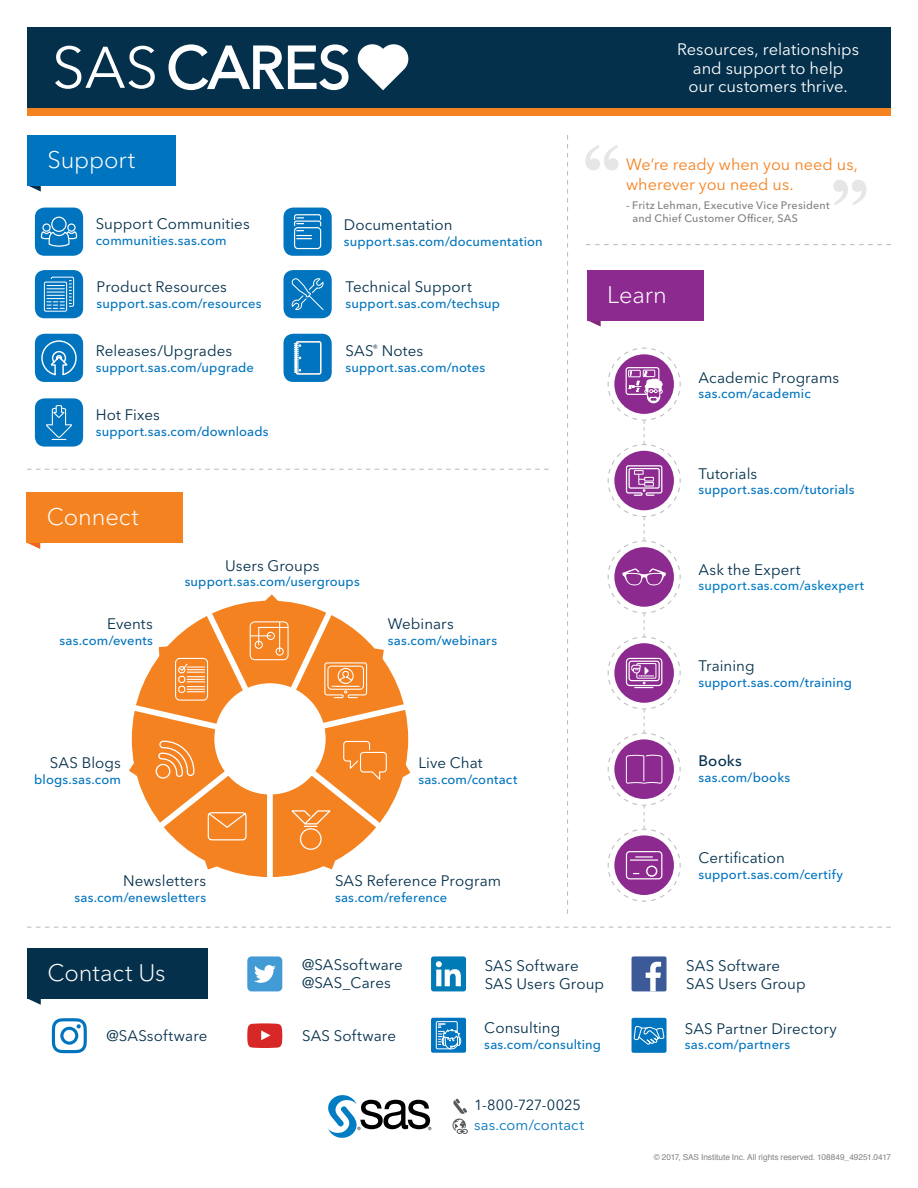
<style>
.page{position:relative;width:918px;height:1188px;background:#fff}
.page>*{position:absolute;margin:0;border:0;box-sizing:border-box;transform-origin:0 0}
.t1{font:300 23.7px "Avenir Next W1 G";letter-spacing:-.005em;color:#fff}
.t2{font:16.5px/18.8px "Avenir Next W1 G";color:#fff;text-align:center}
.t3{font:16.2px/19.5px "Avenir Next W1 G";color:#f58220}
.t4{font:15.15px/17.9px "Avenir Next W1 G";letter-spacing:.005em;color:#04304b}
.t5{font:500 15.15px "Avenir Next W1 G";letter-spacing:.005em;color:#04304b}
.t6{font:14.55px "Avenir Next W1 G";letter-spacing:.01em;color:#0074be}
.t7{font:14.55px "Avenir Next W1 G";letter-spacing:-.005em;color:#04304b}
.t8{font:500 12.9px "Avenir Next W1 G";letter-spacing:.015em;color:#0074be}
.t9{font:500 12.9px "Avenir Next W1 G";letter-spacing:.015em;color:#007dc3}
.t10{font:500 10.8px/12.9px "Avenir Next W1 G";letter-spacing:.02em;color:#828181}
.t11{font:8.25px "Helvetica";color:#808285}
</style>
<div class="page">
<div style="left:27px;top:27px;width:864px;height:85px;background:#04304b"></div>
<div style="left:27px;top:108px;width:864px;height:8px;background:#f58220"></div>
<svg style="left:169px;top:44px;width:180px;height:46px"></svg>
<svg style="left:55px;top:46px;width:100px;height:43px"></svg>
<svg style="left:357px;top:44px;width:52px;height:46px"></svg>
<svg style="left:586px;top:244px;width:305px;height:1px"></svg>
<svg style="left:27px;top:469px;width:522px;height:1px"></svg>
<svg style="left:567px;top:135px;width:1px;height:779px"></svg>
<svg style="left:452px;top:1099px;width:16px;height:35px"></svg>
<svg style="left:328px;top:1095px;width:103px;height:43px"></svg>
<svg style="left:27px;top:543px;width:13px;height:6px"></svg>
<div style="left:26px;top:492px;width:157px;height:51px;background:#f58220"></div>
<svg style="left:27px;top:927px;width:864px;height:1px"></svg>
<svg style="left:28px;top:185px;width:13px;height:7px"></svg>
<div style="left:27px;top:135px;width:148px;height:50px;background:#0074be"></div>
<div style="left:283px;top:208px;width:49px;height:48px;background:#0074be;border-radius:10px"></div>
<svg style="left:294px;top:214px;width:28px;height:36px"></svg>
<div style="left:283px;top:270px;width:49px;height:48px;background:#0074be;border-radius:10px"></div>
<svg style="left:292px;top:278px;width:32px;height:32px"></svg>
<div style="left:35px;top:270px;width:48px;height:48px;background:#0074be;border-radius:10px"></div>
<svg style="left:51px;top:277px;width:23px;height:29px"></svg>
<div style="left:51px;top:277px;width:23px;height:30px;border:1px solid #fff;border-radius:2px"></div>
<div style="left:49px;top:280px;width:20px;height:31px;background:#2688c7"></div>
<svg style="left:44px;top:282px;width:23px;height:29px"></svg>
<div style="left:44px;top:282px;width:23px;height:30px;border:1px solid #fff;border-radius:2px"></div>
<svg style="left:47px;top:280px;width:24px;height:29px"></svg>
<div style="left:35px;top:334px;width:48px;height:48px;background:#0074be;border-radius:10px"></div>
<svg style="left:41px;top:340px;width:36px;height:36px"></svg>
<svg style="left:28px;top:999px;width:13px;height:6px"></svg>
<div style="left:27px;top:948px;width:180px;height:51px;background:#04304b"></div>
<svg style="left:607px;top:347px;width:74px;height:555px"></svg>
<svg style="left:587px;top:320px;width:14px;height:7px"></svg>
<div style="left:587px;top:270px;width:117px;height:50px;background:#8d2a90"></div>
<div style="left:283px;top:334px;width:49px;height:48px;background:#0074be;border-radius:10px"></div>
<svg style="left:293px;top:341px;width:29px;height:34px"></svg>
<svg style="left:129px;top:598px;width:282px;height:282px;fill:#f58220"></svg>
<div style="left:267px;top:738px;width:6px;height:142px;background:#fff"></div>
<svg style="left:205px;top:861px;width:12px;height:9px"></svg>
<svg style="left:323px;top:861px;width:12px;height:8px"></svg>
<svg style="left:129px;top:594px;width:282px;height:257px"></svg>
<svg style="left:833px;top:180px;width:34px;height:25px"></svg>
<svg style="left:585px;top:145px;width:34px;height:25px"></svg>
<div style="left:35px;top:208px;width:48px;height:48px;background:#0074be;border-radius:10px"></div>
<div style="left:51px;top:217px;width:16px;height:15px;border:1px solid #fff;border-radius:50%"></div>
<div style="left:67px;top:223px;width:9px;height:9px;border:1px solid #fff;border-radius:50%"></div>
<svg style="left:40px;top:228px;width:38px;height:19px"></svg>
<div style="left:42px;top:223px;width:9px;height:9px;border:1px solid #fff;border-radius:50%"></div>
<div style="left:35px;top:398px;width:48px;height:49px;background:#0074be;border-radius:10px"></div>
<svg style="left:46px;top:405px;width:26px;height:35px"></svg>
<div style="left:247px;top:956px;width:35px;height:35px;background:#439bd6;border-radius:4px"></div>
<svg style="left:254px;top:965px;width:22px;height:18px"></svg>
<div style="left:632px;top:956px;width:35px;height:35px;background:#3d5a98;border-radius:2px"></div>
<svg style="left:646px;top:962px;width:15px;height:29px"></svg>
<svg style="left:52px;top:1018px;width:35px;height:35px"></svg>
<div style="left:431px;top:956px;width:35px;height:35px;background:#007bb6;border-radius:3px"></div>
<svg style="left:247px;top:1023px;width:35px;height:25px"></svg>
<div style="left:632px;top:1018px;width:35px;height:35px;background:#0074be;border-radius:2px"></div>
<svg style="left:634px;top:1026px;width:30px;height:19px"></svg>
<div style="left:431px;top:1018px;width:35px;height:35px;background:#0074be;border-radius:2px"></div>
<svg style="left:436px;top:961px;width:26px;height:89px"></svg>
<h1 class="t1" style="left:47px;top:146px;width:89px">Support</h1>
<p class="t4" style="left:96px;top:215px;width:155px">Support Communities</p>
<p class="t8" style="left:96px;top:233px;width:132px">communities.sas.com</p>
<p class="t4" style="left:97px;top:278px;width:132px">Product Resources</p>
<p class="t8" style="left:97px;top:296px;width:166px">support.sas.com/resources</p>
<p class="t4" style="left:96px;top:342px;width:138px">Releases/Upgrades</p>
<p class="t8" style="left:96px;top:359px;width:160px">support.sas.com/upgrade</p>
<p class="t4" style="left:96px;top:406px;width:66px">Hot Fixes</p>
<p class="t8" style="left:96px;top:424px;width:174px">support.sas.com/downloads</p>
<h1 class="t1" style="left:47px;top:503px;width:94px">Connect</h1>
<p class="t4" style="left:344px;top:216px;width:110px">Documentation</p>
<p class="t8" style="left:344px;top:233px;width:200px">support.sas.com/documentation</p>
<p class="t4" style="left:346px;top:278px;width:128px">Technical Support</p>
<p class="t8" style="left:346px;top:296px;width:156px">support.sas.com/techsup</p>
<p class="t4" style="left:346px;top:342px;width:79px">SAS<sup>®</sup> Notes</p>
<p class="t8" style="left:346px;top:360px;width:141px">support.sas.com/notes</p>
<p class="t4" style="left:107px;top:615px;width:47px">Events</p>
<p class="t8" style="left:60px;top:632px;width:95px">sas.com/events</p>
<p class="t4" style="left:225px;top:557px;width:96px">Users Groups</p>
<p class="t8" style="left:185px;top:574px;width:177px">support.sas.com/usergroups</p>
<p class="t4" style="left:388px;top:615px;width:67px">Webinars</p>
<p class="t8" style="left:388px;top:632px;width:111px">sas.com/webinars</p>
<p class="t4" style="left:50px;top:754px;width:73px">SAS Blogs</p>
<p class="t8" style="left:34px;top:772px;width:88px">blogs.sas.com</p>
<p class="t4" style="left:418px;top:754px;width:66px">Live Chat</p>
<p class="t8" style="left:418px;top:772px;width:100px">sas.com/contact</p>
<p class="t4" style="left:123px;top:872px;width:84px">Newsletters</p>
<p class="t8" style="left:75px;top:889px;width:133px">sas.com/enewsletters</p>
<p class="t4" style="left:335px;top:872px;width:168px">SAS Reference Program</p>
<p class="t8" style="left:335px;top:889px;width:114px">sas.com/reference</p>
<p class="t2" style="left:677px;top:40px;width:184px">Resources, relationships and support to help<br>our customers thrive.</p>
<p class="t3" style="left:626px;top:155px;width:233px">We’re ready when you need us, wherever you need us.</p>
<p class="t10" style="left:632px;top:199px;width:199px;text-indent:-6px">- Fritz Lehman, Executive Vice President and Chief Customer Officer, SAS</p>
<h1 class="t1" style="left:607px;top:281px;width:61px">Learn</h1>
<p class="t4" style="left:699px;top:368px;width:142px">Academic Programs</p>
<p class="t8" style="left:699px;top:386px;width:114px">sas.com/academic</p>
<p class="t4" style="left:699px;top:465px;width:60px">Tutorials</p>
<p class="t8" style="left:699px;top:482px;width:158px">support.sas.com/tutorials</p>
<p class="t4" style="left:699px;top:560px;width:104px">Ask the Expert</p>
<p class="t9" style="left:699px;top:578px;width:167px">support.sas.com/askexpert</p>
<p class="t4" style="left:699px;top:657px;width:58px">Training</p>
<p class="t8" style="left:699px;top:674px;width:155px">support.sas.com/training</p>
<p class="t5" style="left:699px;top:752px;width:45px">Books</p>
<p class="t8" style="left:699px;top:770px;width:93px">sas.com/books</p>
<p class="t4" style="left:699px;top:849px;width:88px">Certification</p>
<p class="t8" style="left:699px;top:866px;width:146px">support.sas.com/certify</p>
<h1 class="t1" style="left:47px;top:959px;width:120px">Contact Us</h1>
<p class="t4" style="left:107px;top:1027px;width:102px">@SASsoftware</p>
<p class="t4" style="left:302px;top:956px;width:102px">@SASsoftware @SAS_Cares</p>
<p class="t4" style="left:686px;top:957px;width:121px">SAS Software<br>SAS Users Group</p>
<p class="t4" style="left:485px;top:957px;width:121px">SAS Software<br>SAS Users Group</p>
<p class="t4" style="left:484px;top:1019px;width:78px">Consulting</p>
<p class="t8" style="left:484px;top:1037px;width:118px">sas.com/consulting</p>
<p class="t4" style="left:302px;top:1027px;width:95px">SAS Software</p>
<p class="t4" style="left:685px;top:1019px;width:154px">SAS Partner Directory</p>
<p class="t8" style="left:685px;top:1037px;width:107px">sas.com/partners</p>
<p class="t7" style="left:474px;top:1097px;width:108px">1-800-727-0025</p>
<p class="t6" style="left:474px;top:1117px;width:111px">sas.com/contact</p>
<p class="t11" style="left:654px;top:1151px;width:239px">© 2017, SAS Institute Inc. All rights reserved. 108849_49251.0417</p>
</div>
